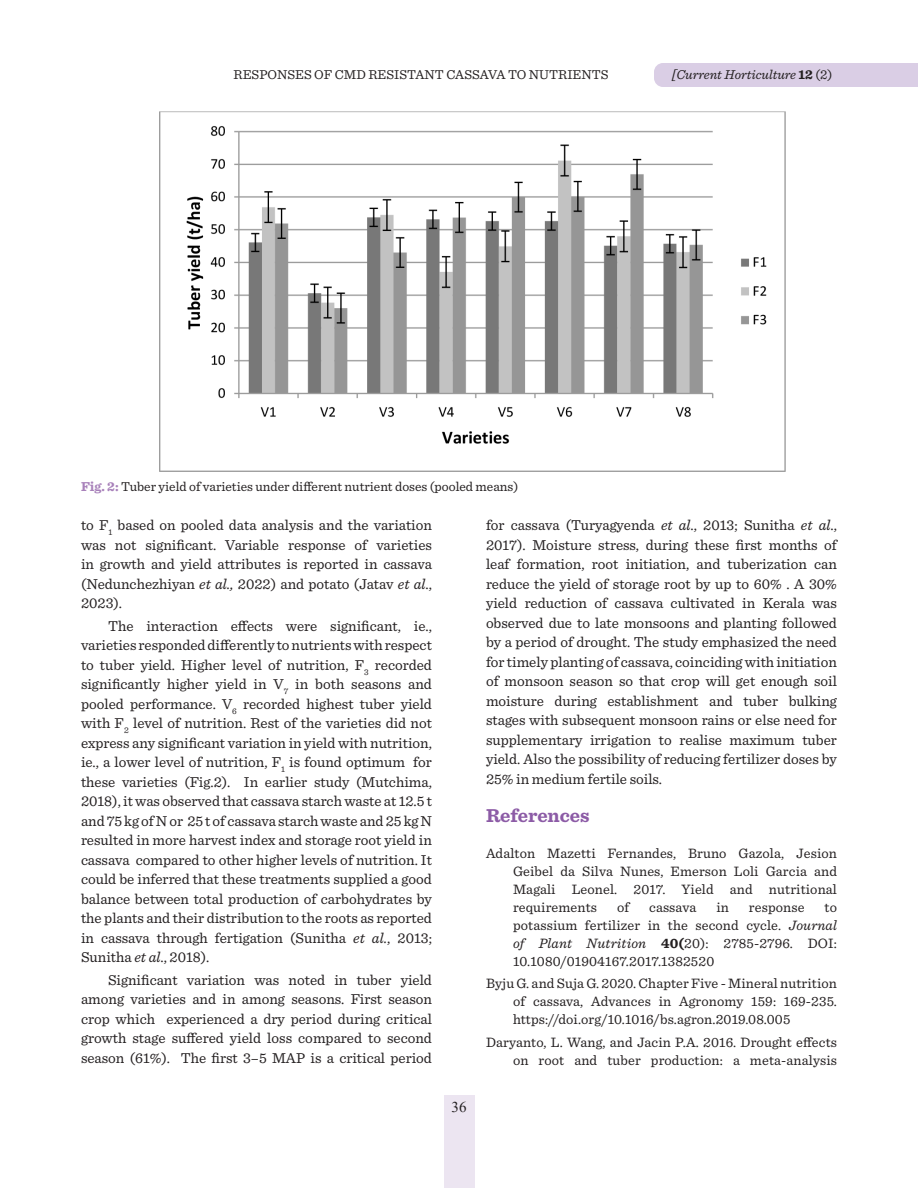
<style>
.page{position:relative;width:918px;height:1188px;background:#fff}
.page>*{position:absolute;margin:0;border:0;box-sizing:border-box;transform-origin:0 0}
.t1{font:700 19.5px "Sentinel Pro";color:#8c5ba6}
.Body_Text_Indent{font:15px/19.5px "Sentinel Pro";color:#231f20;text-align:justify}
.t2{font:15px "Times New Roman";color:#231f20}
.Ref{font:14.25px/18px "Sentinel Pro";letter-spacing:.01em;color:#231f20;text-align:justify}
.Figure_Cap{font:13.5px "Sentinel Pro";color:#231f20}
.t3{font:italic 13.5px "Sentinel Pro";color:#231f20}
.s1{font-weight:700;font-style:normal}
.s2{font-style:normal}
.s3{font-weight:700;color:#a881ba}
.s4{font-style:italic}
.s5{font-weight:700}
</style>
<div class="page">
<div style="left:654px;top:63px;width:264px;height:24px;background:#dacee5"></div>
<div style="left:444px;top:1095px;width:30px;height:93px;background:#ece5f1"></div>
<img style="left:160px;top:111px;width:625px;height:361px">
<p class="Figure_Cap" style="left:234px;top:65px;width:376px">RESPONSES OF CMD RESISTANT CASSAVA TO NUTRIENTS</p>
<p class="t3" style="left:672px;top:65px;width:162px">[Current Horticulture <span class="s1">12</span> <span class="s2">(2)</span></p>
<p class="Figure_Cap" style="left:81px;top:477px;width:439px"><span class="s3">Fig. 2:</span> Tuber yield of varieties under different nutrient doses (pooled means)</p>
<p class="Body_Text_Indent" style="left:81px;top:515px;width:353px">to F<sub>1</sub> based on pooled data analysis and the variation was not significant. Variable response of varieties in growth and yield attributes is reported in cassava (Nedunchezhiyan <span class="s4">et al.,</span> 2022) and potato (Jatav <span class="s4">et al</span>., 2023).</p>
<p class="Body_Text_Indent" style="left:81px;top:615px;width:353px;text-indent:27px">The interaction effects were significant, ie., varieties responded differently to nutrients with respect to tuber yield. Higher level of nutrition, F<sub>3</sub> recorded significantly higher yield in V<sub>7</sub> in both seasons and pooled performance. V<sub>6</sub> recorded highest tuber yield with F<sub>2</sub> level of nutrition. Rest of the varieties did not express any significant variation in yield with nutrition, ie., a lower level of nutrition, F<sub>1</sub> is found optimum for these varieties (Fig.2). In earlier study (Mutchima, 2018), it was observed that cassava starch waste at 12.5 t and 75 kg of N or 25 t of cassava starch waste and 25 kg N resulted in more harvest index and storage root yield in cassava compared to other higher levels of nutrition. It could be inferred that these treatments supplied a good balance between total production of carbohydrates by the plants and their distribution to the roots as reported in cassava through fertigation (Sunitha <span class="s4">et al.</span>, 2013; Sunitha <span class="s4">et al</span>., 2018).</p>
<p class="Body_Text_Indent" style="left:81px;top:969px;width:353px;text-indent:27px">Significant variation was noted in tuber yield among varieties and in among seasons. First season crop which experienced a dry period during critical growth stage suffered yield loss compared to second season (61%). The first 3–5 MAP is a critical period</p>
<p class="t2" style="left:452px;top:1097px;width:16px">36</p>
<p class="Body_Text_Indent" style="left:486px;top:515px;width:353px">for cassava (Turyagyenda <span class="s4">et al</span>., 2013; Sunitha <span class="s4">et al</span>., 2017). Moisture stress, during these first months of leaf formation, root initiation, and tuberization can reduce the yield of storage root by up to 60% . A 30% yield reduction of cassava cultivated in Kerala was observed due to late monsoons and planting followed by a period of drought. The study emphasized the need for timely planting of cassava, coinciding with initiation of monsoon season so that crop will get enough soil moisture during establishment and tuber bulking stages with subsequent monsoon rains or else need for supplementary irrigation to realise maximum tuber yield. Also the possibility of reducing fertilizer doses by 25% in medium fertile soils.</p>
<h1 class="t1" style="left:486px;top:801px;width:105px">References</h1>
<p class="Ref" style="left:513px;top:844px;width:326px;text-indent:-27px">Adalton Mazetti Fernandes, Bruno Gazola, Jesion Geibel da Silva Nunes, Emerson Loli Garcia and Magali Leonel. 2017. Yield and nutritional requirements</p>
<p class="Ref" style="left:617px;top:898px;width:14px">of</p>
<p class="Ref" style="left:649px;top:898px;width:49px">cassava</p>
<p class="Ref" style="left:716px;top:898px;width:14px">in</p>
<p class="Ref" style="left:749px;top:898px;width:57px">response</p>
<p class="Ref" style="left:513px;top:898px;width:326px;text-indent:312px">to potassium fertilizer in the second cycle. <span class="s4">Journal of Plant Nutrition</span> <span class="s5">40(</span>20): 2785-2796. DOI:<br>10.1080/01904167.2017.1382520</p>
<p class="Ref" style="left:513px;top:974px;width:326px;text-indent:-27px">Byju G. and Suja G. 2020. Chapter Five - Mineral nutrition of cassava, Advances in Agronomy 159: 169-235. https://doi.org/10.1016/bs.agron.2019.08.005</p>
<p class="Ref" style="left:486px;top:1033px;width:353px;text-align:right">Daryanto, L. Wang, and Jacin P.A. 2016. Drought effects on root and tuber production: a meta-analysis</p>
</div>
